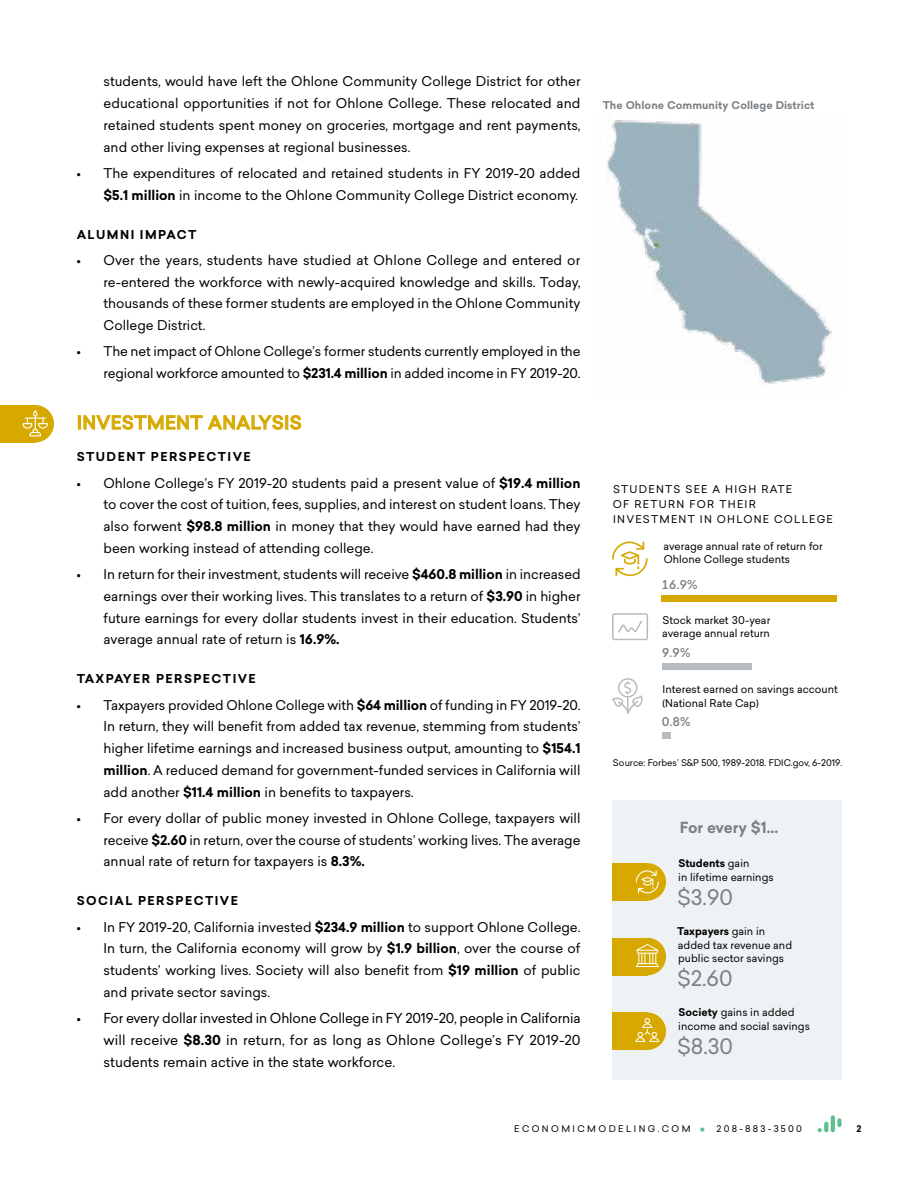
<style>
.page{position:relative;width:918px;height:1188px;background:#fff}
.page>*{position:absolute;margin:0;border:0;box-sizing:border-box;transform-origin:0 0}
.t1{font:599.4px "Chartwell Bars Vertical";color:#b6bcc0;scale:.15 1}
.t2{font:21px "Sailec";color:#7b8084}
.t3{font:500 18px "Sailec";letter-spacing:.025em;color:#d7a900}
.t4{font:700 15px "Sailec";letter-spacing:-.015em;color:#7b8084}
.t5{font:13.5px/21.8px "Sailec";color:#000;text-align:justify}
.t6{font:13.2px/21.8px "Sailec";color:#000;text-align:justify}
.t7{font:700 12px "Sailec";letter-spacing:.12em;color:#000}
.t8{font:500 12px "Sailec";color:#7b8084}
.t9{font:10.5px/13.5px "Sailec";color:#000}
.t10{font:10.5px/15px "Sailec";letter-spacing:.12em;color:#000}
.t11{font:700 10.5px "Sailec";letter-spacing:.005em;color:#7b8084}
.t12{font:700 10.5px "Sailec";color:#000}
.t13{font:9px "Sailec";letter-spacing:.005em;color:#000}
.t14{font:9px "Sailec";letter-spacing:.27em;color:#000}
.t15{font:700 9px "Sailec";color:#000}
.s1{font-weight:700}
.s2{color:#d7a900}
.s3{font-weight:400}
.s4{font-size:17.25px;color:#5dbf8c}
</style>
<div class="page">
<svg style="left:824px;top:1122px;width:4px;height:10px"></svg>
<hr style="left:831px;top:1115px;width:4px;height:17px;background:#5ebf8c;border-radius:2px">
<svg style="left:818px;top:1128px;width:4px;height:4px"></svg>
<svg style="left:837px;top:1118px;width:4px;height:9px"></svg>
<div style="left:612px;top:800px;width:230px;height:280px;background:#eff2f4"></div>
<img style="left:606px;top:120px;width:226px;height:265px">
<svg style="left:612px;top:542px;width:36px;height:34px"></svg>
<div style="left:0;top:405px;width:35px;height:37px;background:#d7a900"></div>
<div style="left:16px;top:405px;width:38px;height:37px;background:#d7a900;border-radius:50%"></div>
<svg style="left:22px;top:410px;width:26px;height:26px"></svg>
<svg style="left:612px;top:678px;width:31px;height:36px"></svg>
<svg style="left:612px;top:613px;width:36px;height:27px"></svg>
<div style="left:612px;top:863px;width:35px;height:38px;background:#d7a900"></div>
<div style="left:629px;top:863px;width:37px;height:38px;background:#d7a900;border-radius:50%"></div>
<svg style="left:636px;top:870px;width:23px;height:23px"></svg>
<div style="left:612px;top:938px;width:35px;height:37px;background:#d7a900"></div>
<div style="left:629px;top:938px;width:37px;height:37px;background:#d7a900;border-radius:50%"></div>
<svg style="left:635px;top:944px;width:24px;height:23px"></svg>
<div style="left:612px;top:1012px;width:35px;height:38px;background:#d7a900"></div>
<div style="left:629px;top:1012px;width:37px;height:38px;background:#d7a900;border-radius:50%"></div>
<svg style="left:635px;top:1018px;width:24px;height:24px"></svg>
<p class="t6" style="left:104px;top:71px;width:479px">students, would have left the Ohlone Community College District for other educational opportunities if not for Ohlone College. These relocated and retained students spent money on groceries, mortgage and rent payments, and other living expenses at regional businesses.</p>
<p class="t6" style="left:77px;top:162px;width:505px;text-align:right">• The expenditures of relocated and retained students in FY 2019-20 added <span class="s1">$5.1 million</span> in income to the Ohlone Community College District economy.</p>
<p class="t7" style="left:77px;top:226px;width:121px">ALUMNI IMPACT</p>
<p class="t6" style="left:104px;top:249px;width:478px;text-indent:-27px">• Over the years, students have studied at Ohlone College and entered or re-entered the workforce with newly-acquired knowledge and skills. Today, thousands of these former students are employed in the Ohlone Community College District.</p>
<p class="t6" style="left:77px;top:341px;width:506px;text-align:right">• The net impact of Ohlone College’s former students currently employed in the regional workforce amounted to <span class="s1">$231.4 million</span> in added income in FY 2019-20.</p>
<p class="t3" style="left:77px;top:410px;width:226px">INVESTMENT ANALYSIS</p>
<p class="t7" style="left:77px;top:448px;width:176px">STUDENT PERSPECTIVE</p>
<p class="t6" style="left:103px;top:472px;width:479px;text-indent:-27px">• Ohlone College’s FY 2019-20 students paid a present value of <span class="s1">$19.4 million </span>to cover the cost of tuition, fees, supplies, and interest on student loans. They also forwent <span class="s1">$98.8 million</span> in money that they would have earned had they been working instead of attending college.</p>
<p class="t6" style="left:76px;top:563px;width:506px">• In return for their investment, students will receive <span class="s1">$460.8 million</span> in increased</p>
<p class="t6" style="left:104px;top:585px;width:479px">earnings over their working lives. This translates to a return of <span class="s1">$3.90</span> in higher future earnings for every dollar students invest in their education. Students’</p>
<p class="t6" style="left:104px;top:629px;width:238px">average annual rate of return is <span class="s1">16.9%.</span></p>
<p class="t7" style="left:77px;top:670px;width:181px">TAXPAYER PERSPECTIVE</p>
<p class="t6" style="left:76px;top:694px;width:506px">• Taxpayers provided Ohlone College with <span class="s1">$64 million</span> of funding in FY 2019-20.</p>
<p class="t6" style="left:104px;top:716px;width:479px">In return, they will beneft from added tax revenue, stemming from students’ higher lifetime earnings and increased business output, amounting to <span class="s1">$154.1</span></p>
<p class="t6" style="left:104px;top:759px;width:478px"><span class="s1">million</span>. A reduced demand for government-funded services in California will add another <span class="s1">$11.4 million</span> in benefts to taxpayers.</p>
<p class="t6" style="left:104px;top:807px;width:479px;text-indent:-27px">• For every dollar of public money invested in Ohlone College, taxpayers will receive <span class="s1">$2.60</span> in return, over the course of students’ working lives. The average annual rate of return for taxpayers is <span class="s1">8.3%.</span></p>
<p class="t7" style="left:77px;top:892px;width:163px">SOCIAL PERSPECTIVE</p>
<p class="t6" style="left:103px;top:916px;width:479px;text-indent:-27px">• In FY 2019-20, California invested <span class="s1">$234.9 million</span> to support Ohlone College.<br>In turn, the California economy will grow by <span class="s1">$1.9 billion</span>, over the course of students’ working lives. Society will also beneft from <span class="s1">$19 million</span> of public and private sector savings.</p>
<p class="t5" style="left:104px;top:1007px;width:479px;text-indent:-27px">• For every dollar invested in Ohlone College in FY 2019-20, people in California will receive <span class="s1">$8.30</span> in return, for as long as Ohlone College’s FY 2019-20 students remain active in the state workforce.</p>
<p class="t11" style="left:603px;top:98px;width:213px">The Ohlone Community College District</p>
<p class="t10" style="left:613px;top:481px;width:221px">STUDENTS SEE A HIGH RATE<br>OF RETURN FOR THEIR<br>INVESTMENT IN OHLONE COLLEGE</p>
<p class="t9" style="left:664px;top:539px;width:161px">average annual rate of return for<br>Ohlone College students</p>
<p class="t8" style="left:661px;top:576px;width:38px">16.9%</p>
<p class="t1" style="left:1236px;top:590px;width:1023px;rotate:90deg"><span class="s2">39</span>+20+2</p>
<p class="t9" style="left:663px;top:613px;width:109px">Stock market 30-year</p>
<p class="t9" style="left:662px;top:627px;width:109px">average annual return</p>
<p class="t8" style="left:662px;top:644px;width:30px">9.9%</p>
<p class="t9" style="left:663px;top:683px;width:177px">Interest earned on savings account (National Rate Cap)</p>
<p class="t8" style="left:662px;top:713px;width:30px">0.8%</p>
<p class="t13" style="left:613px;top:757px;width:231px">Source: Forbes’ S&amp;P 500, 1989-2018. FDIC.gov, 6-2019.</p>
<p class="t4" style="left:680px;top:817px;width:100px">For every $1…</p>
<p class="t9" style="left:678px;top:856px;width:97px"><span class="s1">Students</span> gain<br>in lifetime earnings</p>
<p class="t2" style="left:677px;top:882px;width:57px">$3.90</p>
<p class="t12" style="left:677px;top:924px;width:90px">Taxpayers <span class="s3">gain in</span></p>
<p class="t9" style="left:678px;top:938px;width:116px">added tax revenue and</p>
<p class="t9" style="left:678px;top:951px;width:107px">public sector savings</p>
<p class="t2" style="left:677px;top:964px;width:57px">$2.60</p>
<p class="t9" style="left:678px;top:1006px;width:133px"><span class="s1">Society</span> gains in added income and social savings</p>
<p class="t2" style="left:677px;top:1032px;width:57px">$8.30</p>
<p class="t14" style="left:514px;top:1123px;width:289px">ECONOMICMODELING.COM <span class="s4">•</span> 208-883-3500</p>
<p class="t15" style="left:856px;top:1123px;width:6px">2</p>
</div>
